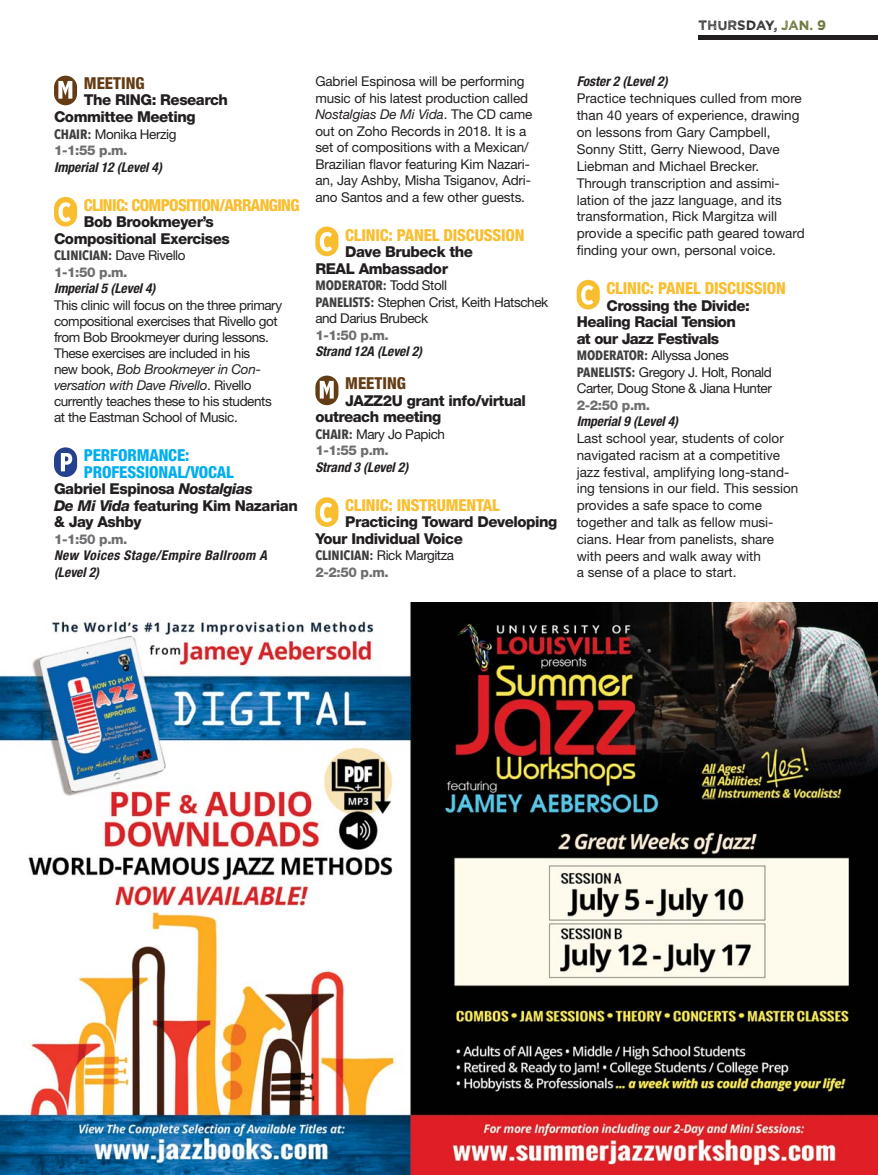
<style>
.page{position:relative;width:878px;height:1175px;background:#fff}
.page>*{position:absolute;margin:0;border:0;box-sizing:border-box;transform-origin:0 0}
.t1{font:800 condensed 16.5px "Helvetica Neue";letter-spacing:-.01em;color:#f9be2f}
.t2{font:800 condensed 16.5px/16.5px "Helvetica Neue";letter-spacing:-.01em;color:#00aeef}
.t3{font:800 condensed 16.5px "Helvetica Neue";letter-spacing:-.04em;color:#f9be2f}
.t4{font:800 condensed 16.5px "Helvetica Neue";color:#643d16}
.t5{font:800 15px/16.5px "Helvetica Neue";letter-spacing:-.03em;color:#231f20}
.t6{font:13.5px/17px "Helvetica Neue";letter-spacing:-.01em;color:#231f20}
.t7{font:13.5px/16.5px "Helvetica Neue";letter-spacing:-.03em;color:#231f20}
.t8{font:italic 700 condensed 13.5px "Helvetica Neue";letter-spacing:-.005em;color:#231f20}
.t9{font:italic 700 condensed 13.5px/16.5px "Helvetica Neue";letter-spacing:.03em;color:#231f20}
.t10{font:800 13.5px "Helvetica Neue";color:#6d6e70}
.t11{font:700 13.5px "Avenir Next Condensed";letter-spacing:-.005em;color:#404041}
.t12{font:13.5px "Wicked Grit";letter-spacing:-.015em;color:#231f20}
.s1{font-family:"Avenir Next Condensed";font-weight:700;color:#404041}
.s2{font-weight:800;color:#6d6e70}
.s3{font-style:italic}
.s4{font-family:"Helvetica Neue";font-weight:400;color:#231f20}
.s5{color:#626e2f}
</style>
<div class="page">
<div style="left:698px;top:35px;width:180px;height:5px;background:#231f20"></div>
<img style="left:0;top:602px;width:878px;height:572px">
<div style="left:54px;top:76px;width:23px;height:29px;background:#643d16;border-radius:12px"></div>
<svg style="left:58px;top:81px;width:14px;height:18px"></svg>
<div style="left:54px;top:447px;width:23px;height:30px;background:#25408e;border-radius:12px"></div>
<svg style="left:61px;top:453px;width:11px;height:18px"></svg>
<div style="left:54px;top:197px;width:23px;height:29px;background:#f9be2f;border-radius:12px"></div>
<svg style="left:58px;top:202px;width:13px;height:20px"></svg>
<div style="left:315px;top:226px;width:23px;height:30px;background:#f9be2f;border-radius:12px"></div>
<svg style="left:320px;top:232px;width:12px;height:19px"></svg>
<svg style="left:315px;top:375px;width:23px;height:30px"></svg>
<svg style="left:320px;top:381px;width:14px;height:17px"></svg>
<div style="left:315px;top:497px;width:23px;height:30px;background:#f9be2f;border-radius:12px"></div>
<svg style="left:320px;top:503px;width:12px;height:19px"></svg>
<div style="left:576px;top:280px;width:23px;height:29px;background:#f9be2f;border-radius:12px"></div>
<svg style="left:581px;top:285px;width:12px;height:20px"></svg>
<p class="t4" style="left:84px;top:77px;width:62px">MEETING</p>
<p class="t5" style="left:54px;top:94px;width:175px;text-indent:30px">The RING: Research<br>Committee Meeting</p>
<p class="t7" style="left:54px;top:127px;width:124px"><span class="s1">CHAIR:</span> Monika Herzig<br><span class="s2">1-1:55 p.m.</span></p>
<p class="t8" style="left:54px;top:162px;width:109px">Imperial 12 (Level 4)</p>
<p class="t3" style="left:84px;top:199px;width:217px">CLINIC: COMPOSITION/ARRANGING</p>
<p class="t5" style="left:54px;top:215px;width:177px;text-indent:30px">Bob Brookmeyer’s<br>Compositional Exercises</p>
<p class="t7" style="left:54px;top:249px;width:133px"><span class="s1">CLINICIAN:</span> Dave Rivello<br><span class="s2">1-1:50 p.m.</span></p>
<p class="t8" style="left:54px;top:283px;width:103px">Imperial 5 (Level 4)</p>
<p class="t7" style="left:54px;top:298px;width:230px;line-height:16px">This clinic will focus on the three primary compositional exercises that Rivello got from Bob Brookmeyer during lessons.<br>These exercises are included in his<br>new book, <span class="s3">Bob Brookmeyer in Con&shy;versation with Dave Rivello</span>. Rivello currently teaches these to his students at the Eastman School of Music.</p>
<p class="t2" style="left:84px;top:449px;width:151px">PERFORMANCE:<br>PROFESSIONAL/VOCAL</p>
<p class="t5" style="left:54px;top:482px;width:245px">Gabriel Espinosa <span class="s3">Nostalgias<br>De Mi Vida</span> featuring Kim Nazarian &amp; Jay Ashby</p>
<p class="t10" style="left:54px;top:534px;width:75px">1-1:50 p.m.</p>
<p class="t9" style="left:54px;top:549px;width:214px">New Voices Stage/Empire Ballroom A (Level 2)</p>
<p class="t6" style="left:315px;top:75px;width:218px;line-height:16.5px">Gabriel Espinosa will be performing music of his latest production called <span class="s3">Nostalgias De Mi Vida</span>. The CD came out on Zoho Records in 2018. It is a set of compositions with a Mexican/ Brazilian flavor featuring Kim Nazari&shy;an, Jay Ashby, Misha Tsiganov, Adri&shy;ano Santos and a few other guests.</p>
<p class="t1" style="left:345px;top:229px;width:181px">CLINIC: PANEL DISCUSSION</p>
<p class="t5" style="left:315px;top:245px;width:159px;text-indent:30px">Dave Brubeck the<br>REAL Ambassador</p>
<p class="t11" style="left:315px;top:277px;width:133px">MODERATOR: <span class="s4">Todd Stoll</span></p>
<p class="t7" style="left:315px;top:295px;width:234px"><span class="s1">PANELISTS:</span> Stephen Crist, Keith Hatschek and Darius Brubeck</p>
<p class="t10" style="left:315px;top:330px;width:75px">1-1:50 p.m.</p>
<p class="t8" style="left:315px;top:347px;width:108px">Strand 12A (Level 2)</p>
<p class="t4" style="left:345px;top:377px;width:62px">MEETING</p>
<p class="t5" style="left:315px;top:394px;width:212px;text-indent:30px">JAZZ2U grant info/virtual outreach meeting</p>
<p class="t7" style="left:315px;top:427px;width:131px"><span class="s1">CHAIR:</span> Mary Jo Papich<br><span class="s2">1-1:55 p.m.</span></p>
<p class="t8" style="left:315px;top:462px;width:95px">Strand 3 (Level 2)</p>
<p class="t1" style="left:345px;top:499px;width:156px">CLINIC: INSTRUMENTAL</p>
<p class="t5" style="left:315px;top:515px;width:243px;text-indent:30px">Practicing Toward Developing<br>Your Individual Voice</p>
<p class="t7" style="left:315px;top:549px;width:140px"><span class="s1">CLINICIAN:</span> Rick Margitza<br><span class="s2">2-2:50 p.m.</span></p>
<p class="t12" style="left:698px;top:17px;width:129px">THURSDAY, <span class="s5">JAN. 9</span></p>
<p class="t8" style="left:576px;top:77px;width:92px">Foster 2 (Level 2)</p>
<p class="t6" style="left:576px;top:91px;width:230px">Practice techniques culled from more than 40 years of experience, drawing on lessons from Gary Campbell, Sonny Stitt, Gerry Niewood, Dave Liebman and Michael Brecker.<br>Through transcription and assimi&shy;lation of the jazz language, and its transformation, Rick Margitza will provide a specific path geared toward finding your own, personal voice.</p>
<p class="t1" style="left:606px;top:282px;width:181px">CLINIC: PANEL DISCUSSION</p>
<p class="t5" style="left:576px;top:299px;width:175px;text-indent:30px">Crossing the Divide:<br>Healing Racial Tension at our Jazz Festivals</p>
<p class="t7" style="left:576px;top:349px;width:197px"><span class="s1">MODERATOR:</span> Allyssa Jones<br><span class="s1">PANELISTS:</span> Gregory J. Holt, Ronald<br>Carter, Doug Stone &amp; Jiana Hunter</p>
<p class="t10" style="left:576px;top:400px;width:75px">2-2:50 p.m.</p>
<p class="t8" style="left:576px;top:417px;width:103px">Imperial 9 (Level 4)</p>
<p class="t6" style="left:576px;top:431px;width:223px">Last school year, students of color navigated racism at a competitive jazz festival, amplifying long-stand&shy;ing tensions in our field. This session provides a safe space to come together and talk as fellow musi&shy;cians. Hear from panelists, share with peers and walk away with<br>a sense of a place to start.</p>
</div>
